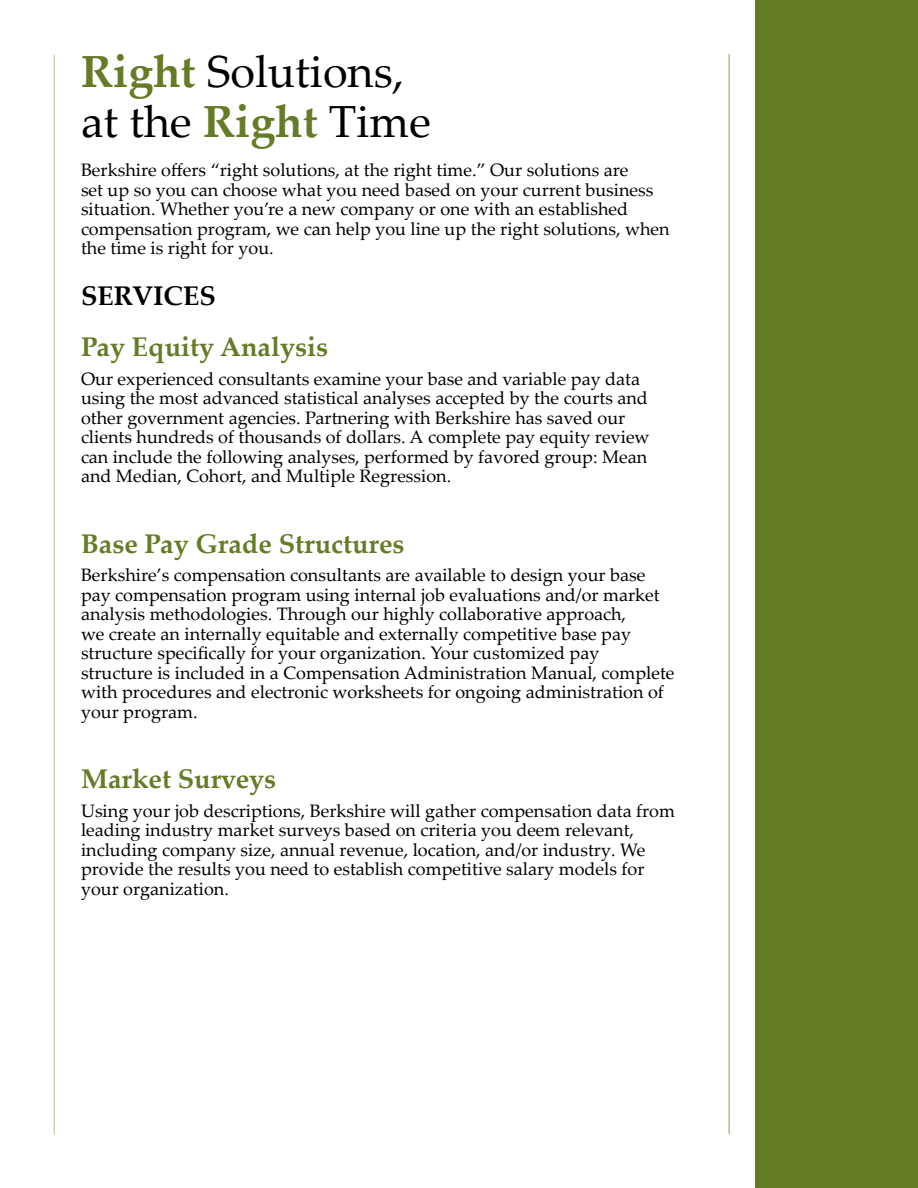
<style>
.page{position:relative;width:918px;height:1188px;background:#fff}
.page>*{position:absolute;margin:0;border:0;box-sizing:border-box;transform-origin:0 0}
.t1{font:45px/50.4px "Palatino Linotype";color:#000}
.t2{font:700 27px "Palatino Linotype";color:#657b26}
.t3{font:700 27px "Palatino Linotype";color:#000}
.t4{font:18px/19.5px "Palatino Linotype";color:#000}
.s1{font-weight:700;color:#657b26}
</style>
<div class="page">
<hr style="left:728px;top:54px;width:2px;height:1080px;background:#657b26">
<hr style="left:54px;top:55px;width:1px;height:1080px;background:#657b26">
<div style="left:756px;top:0;width:162px;height:1188px;background:#657b26"></div>
<h1 class="t1" style="left:81px;top:45px;width:351px"><span class="s1">Right</span> Solutions, at the <span class="s1">Right</span> Time</h1>
<p class="t4" style="left:81px;top:160px;width:590px">Berkshire offers “right solutions, at the right time.” Our solutions are<br>set up so you can choose what you need based on your current business situation. Whether you’re a new company or one with an established compensation program, we can help you line up the right solutions, when the time is right for you.</p>
<h2 class="t3" style="left:81px;top:277px;width:136px">SERVICES</h2>
<h2 class="t2" style="left:81px;top:328px;width:248px">Pay Equity Analysis</h2>
<p class="t4" style="left:81px;top:368px;width:570px">Our experienced consultants examine your base and variable pay data using the most advanced statistical analyses accepted by the courts and other government agencies. Partnering with Berkshire has saved our clients hundreds of thousands of dollars. A complete pay equity review can include the following analyses, performed by favored group: Mean and Median, Cohort, and Multiple Regression.</p>
<h2 class="t2" style="left:81px;top:524px;width:325px">Base Pay Grade Structures</h2>
<p class="t4" style="left:81px;top:565px;width:595px">Berkshire’s compensation consultants are available to design your base pay compensation program using internal job evaluations and/or market analysis methodologies. Through our highly collaborative approach,<br>we create an internally equitable and externally competitive base pay structure specifically for your organization. Your customized pay structure is included in a Compensation Administration Manual, complete with procedures and electronic worksheets for ongoing administration of your program.</p>
<h2 class="t2" style="left:81px;top:760px;width:197px">Market Surveys</h2>
<p class="t4" style="left:81px;top:800px;width:595px">Using your job descriptions, Berkshire will gather compensation data from leading industry market surveys based on criteria you deem relevant, including company size, annual revenue, location, and/or industry. We provide the results you need to establish competitive salary models for your organization.</p>
</div>
